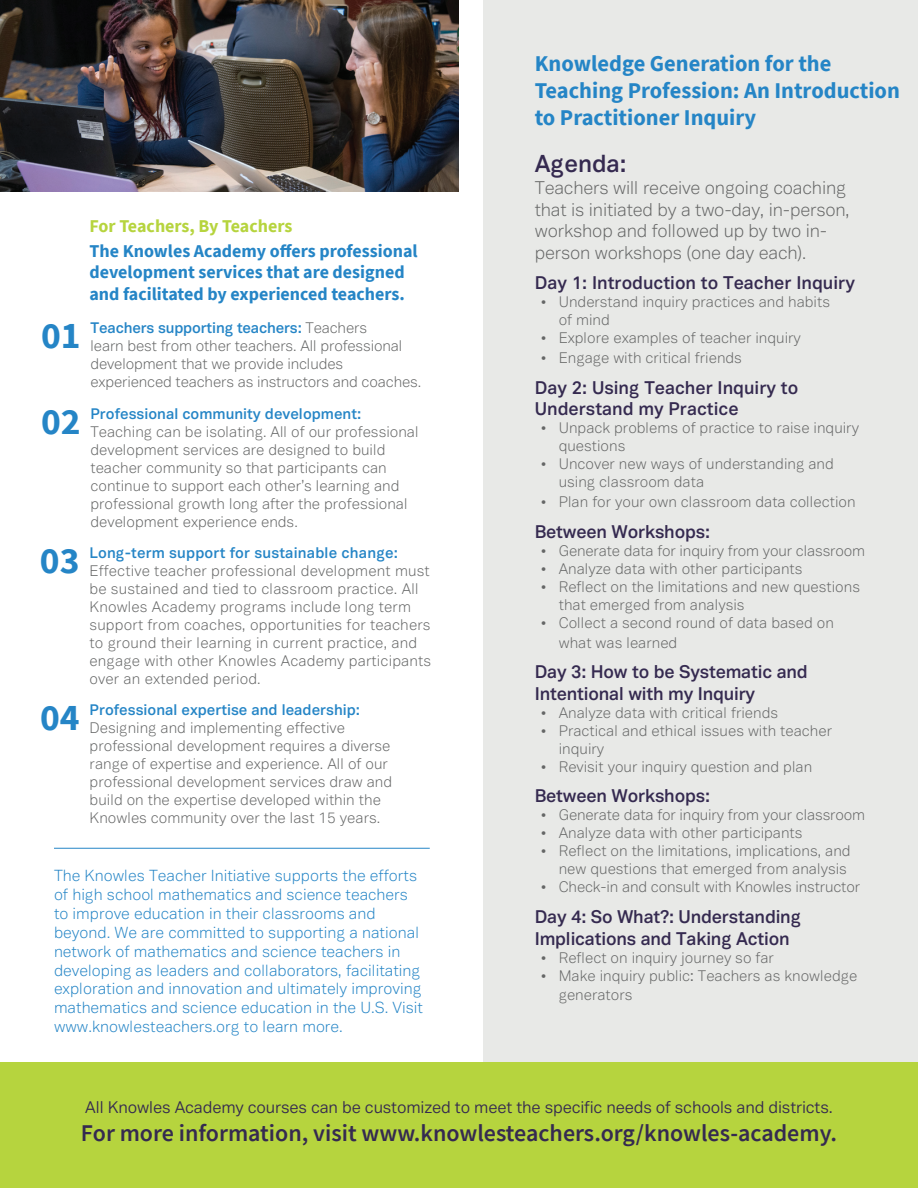
<style>
.page{position:relative;width:918px;height:1188px;background:#fff}
.page>*{position:absolute;margin:0;border:0;box-sizing:border-box;transform-origin:0 0}
.t1{font:700 37.5px "Source Sans Pro";color:#2585c6}
.t2{font:600 24px "Source Sans Pro";color:#352a50}
.t3{font:600 24px "Vaud";color:#352a50}
.t4{font:700 22.5px/27px "Source Sans Pro";color:#2585c6}
.t5{font:600 18px/21.6px "Vaud";letter-spacing:-.01em;color:#352a50}
.t6{font:300 18px/21.6px "Vaud";letter-spacing:-.01em;color:#656666}
.t7{font:700 18px/21.6px "Source Sans Pro";color:#2585c6}
.t8{font:700 18px "Source Sans Pro";color:#b6d43e}
.t9{font:16.5px "Vaud";letter-spacing:-.01em;color:#352a50}
.t10{font:300 15.75px/18.9px "Vaud";color:#2585c6}
.t11{font:300 15px/18px "Vaud";color:#656666}
.t12{font:600 15px "Vaud";color:#2585c6}
.s1{font-weight:600;color:#2585c6}
</style>
<div class="page">
<div style="left:484px;top:0;width:434px;height:1188px;background:#e8e9e7"></div>
<img style="left:0;top:0;width:459px;height:191px">
<div style="left:0;top:1062px;width:918px;height:126px;background:#b6d43e"></div>
<hr style="left:54px;top:848px;width:376px;height:1px;background:#2585c6">
<p class="t8" style="left:89px;top:214px;width:204px">For Teachers, By Teachers</p>
<p class="t7" style="left:89px;top:239px;width:330px">The Knowles Academy offers professional development services that are designed and facilitated by experienced teachers.</p>
<h1 class="t1" style="left:41px;top:310px;width:41px">01</h1>
<p class="t11" style="left:91px;top:319px;width:332px"><span class="s1">Teachers supporting teachers:</span> Teachers<br>learn best from other teachers. All professional development that we provide includes experienced teachers as instructors and coaches.</p>
<h1 class="t1" style="left:41px;top:396px;width:41px">02</h1>
<p class="t12" style="left:91px;top:405px;width:272px">Professional community development:</p>
<p class="t11" style="left:91px;top:423px;width:330px">Teaching can be isolating. All of our professional development services are designed to build teacher community so that participants can continue to support each other’s learning and professional growth long after the professional development experience ends.</p>
<h1 class="t1" style="left:40px;top:535px;width:41px">03</h1>
<p class="t12" style="left:89px;top:544px;width:310px">Long-term support for sustainable change:</p>
<p class="t11" style="left:89px;top:562px;width:343px">Effective teacher professional development must be sustained and tied to classroom practice. All Knowles Academy programs include long term support from coaches, opportunities for teachers to ground their learning in current practice, and engage with other Knowles Academy participants over an extended period.</p>
<h1 class="t1" style="left:40px;top:692px;width:41px">04</h1>
<p class="t12" style="left:90px;top:701px;width:272px">Professional expertise and leadership:</p>
<p class="t11" style="left:90px;top:719px;width:304px">Designing and implementing effective professional development requires a diverse range of expertise and experience. All of our professional development services draw and build on the expertise developed within the Knowles community over the last 15 years.</p>
<p class="t10" style="left:54px;top:866px;width:371px">The Knowles Teacher Initiative supports the efforts of high school mathematics and science teachers to improve education in their classrooms and beyond. We are committed to supporting a national network of mathematics and science teachers in developing as leaders and collaborators, facilitating exploration and innovation and ultimately improving mathematics and science education in the U.S. Visit www.knowlesteachers.org to learn more.</p>
<h3 class="t4" style="left:535px;top:50px;width:367px">Knowledge Generation for the<br>Teaching Profession: An Introduction to Practitioner Inquiry</h3>
<h2 class="t3" style="left:535px;top:149px;width:93px">Agenda:</h2>
<p class="t6" style="left:535px;top:177px;width:317px">Teachers will receive ongoing coaching that is initiated by a two-day, in-person, workshop and followed up by two in&shy;person workshops (one day each).</p>
<p class="t5" style="left:535px;top:272px;width:322px">Day 1: Introduction to Teacher Inquiry</p>
<p class="t11" style="left:559px;top:293px;width:273px;text-indent:-18px">• Understand inquiry practices and habits of mind</p>
<p class="t11" style="left:541px;top:329px;width:262px">• Explore examples of teacher inquiry</p>
<p class="t11" style="left:541px;top:349px;width:203px">• Engage with critical friends</p>
<p class="t5" style="left:535px;top:376px;width:265px">Day 2: Using Teacher Inquiry to<br>Understand my Practice</p>
<p class="t11" style="left:559px;top:419px;width:302px;text-indent:-18px">• Unpack problems of practice to raise inquiry questions</p>
<p class="t11" style="left:559px;top:455px;width:277px;text-indent:-18px">• Uncover new ways of understanding and using classroom data</p>
<p class="t11" style="left:541px;top:493px;width:316px">• Plan for your own classroom data collection</p>
<p class="t5" style="left:535px;top:520px;width:177px">Between Workshops:</p>
<p class="t11" style="left:541px;top:541px;width:326px">• Generate data for inquiry from your classroom</p>
<p class="t11" style="left:541px;top:559px;width:263px">• Analyze data with other participants</p>
<p class="t11" style="left:559px;top:577px;width:303px;text-indent:-18px">• Reflect on the limitations and new questions that emerged from analysis</p>
<p class="t11" style="left:559px;top:613px;width:277px;line-height:19.8px;text-indent:-18px">• Collect a second round of data based on what was learned</p>
<p class="t5" style="left:535px;top:661px;width:275px">Day 3: How to be Systematic and<br>Intentional with my Inquiry</p>
<p class="t11" style="left:541px;top:703px;width:239px">• Analyze data with critical friends</p>
<p class="t11" style="left:559px;top:721px;width:275px;text-indent:-18px">• Practical and ethical issues with teacher inquiry</p>
<p class="t11" style="left:541px;top:757px;width:273px">• Revisit your inquiry question and plan</p>
<p class="t5" style="left:535px;top:785px;width:177px">Between Workshops:</p>
<p class="t11" style="left:541px;top:806px;width:326px">• Generate data for inquiry from your classroom</p>
<p class="t11" style="left:541px;top:824px;width:263px">• Analyze data with other participants</p>
<p class="t11" style="left:541px;top:842px;width:311px;text-align:right">• Reflect on the limitations, implications, and new questions that emerged from analysis</p>
<p class="t11" style="left:541px;top:878px;width:321px">• Check-in and consult with Knowles instructor</p>
<p class="t5" style="left:535px;top:906px;width:268px">Day 4: So What?: Understanding<br>Implications and Taking Action</p>
<p class="t11" style="left:541px;top:948px;width:235px">• Reflect on inquiry journey so far</p>
<p class="t11" style="left:559px;top:965px;width:300px;line-height:19.8px;text-indent:-18px">• Make inquiry public: Teachers as knowledge generators</p>
<p class="t9" style="left:85px;top:1097px;width:749px">All Knowles Academy courses can be customized to meet the specific needs of schools and districts.</p>
<h2 class="t2" style="left:81px;top:1118px;width:758px">For more information, visit www.knowlesteachers.org/knowles-academy.</h2>
</div>
